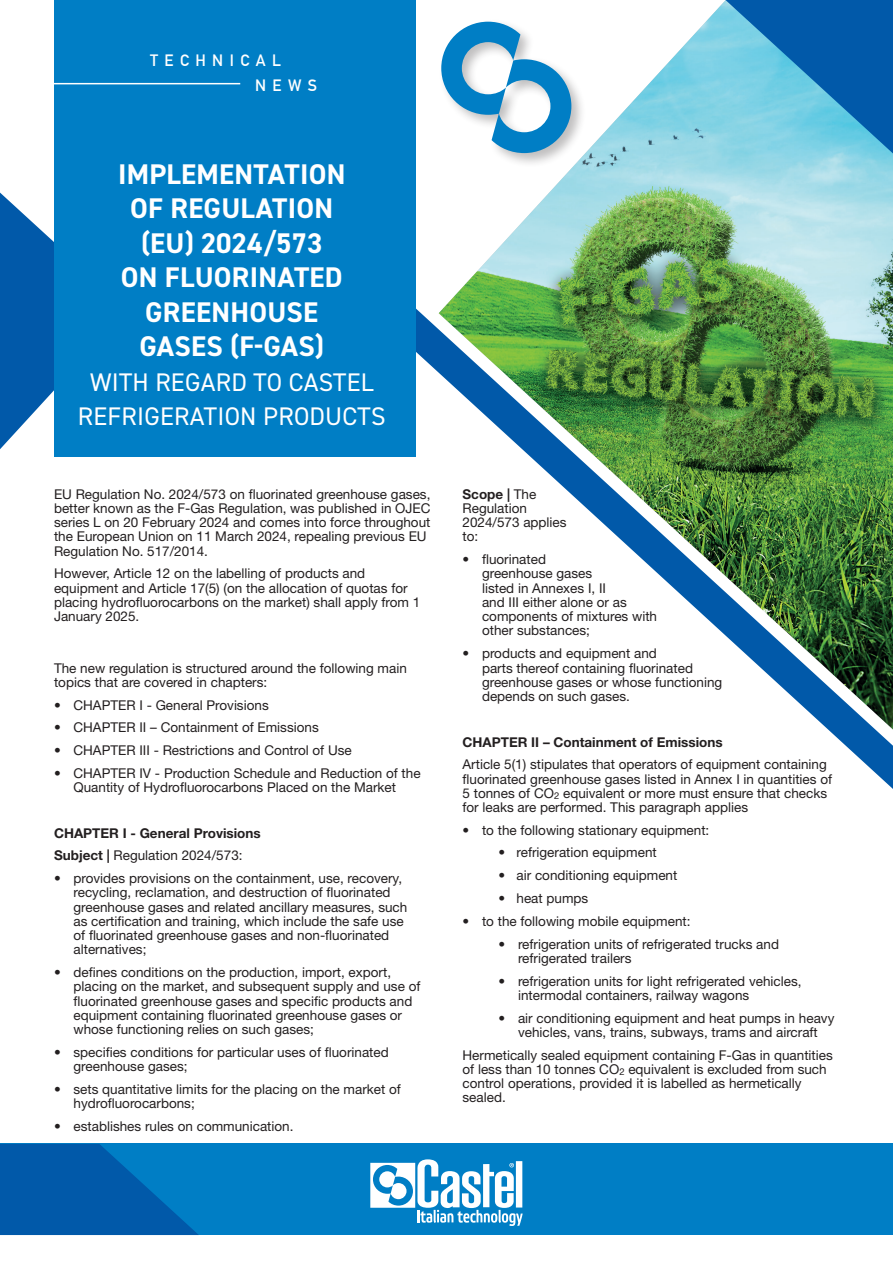
<style>
.page{position:relative;width:893px;height:1263px;background:#fff}
.page>*{position:absolute;margin:0;border:0;box-sizing:border-box;transform-origin:0 0}
.t1{font:700 28.5px/34.5px "DIN2014";letter-spacing:.01em;color:#fff;text-align:center}
.t2{font:25.5px/34.5px "DIN2014";letter-spacing:.01em;color:#fff;text-align:center}
.t3{font:700 16.05px/24.6px "DIN Alternate";letter-spacing:.4em;color:#fff}
.t4{font:13.5px/14.2px "Helvetica Neue LT Std";color:#231f20}
.t5{font:700 13.5px/22.8px "Helvetica Neue LT Std";color:#231f20}
.s1{font-weight:400}
.s2{font-weight:700}
</style>
<div class="page">
<svg style="left:359px;top:308px;width:534px;height:481px"></svg>
<img style="left:439px;top:1px;width:454px;height:728px">
<svg style="left:0;top:193px;width:54px;height:256px"></svg>
<div style="left:54px;top:0;width:362px;height:456px;background:#007ec5"></div>
<div style="left:438px;top:19px;width:148px;height:149px;background:#231f20;opacity:.29"></div>
<svg style="left:441px;top:22px;width:130px;height:131px"></svg>
<div style="left:0;top:1144px;width:893px;height:91px;background:#007ec5"></div>
<svg style="left:0;top:1144px;width:199px;height:91px"></svg>
<svg style="left:370px;top:1159px;width:153px;height:67px"></svg>
<svg style="left:725px;top:0;width:168px;height:153px"></svg>
<hr style="left:47px;top:83px;width:193px;height:1px;background:#fff">
<p class="t3" style="left:255px;top:47px;width:63px;text-indent:-105px">TECHNICAL<br>NEWS</p>
<h1 class="t1" style="left:118px;top:156px;width:229px">IMPLEMENTATION<br>OF REGULATION (EU) 2024/573<br>ON FLUORINATED<br>GREENHOUSE<br>GASES (F-GAS)</h1>
<h2 class="t2" style="left:78px;top:364px;width:309px">WITH REGARD TO CASTEL<br>REFRIGERATION PRODUCTS</h2>
<p class="t4" style="left:54px;top:487px;width:378px">EU Regulation No. 2024/573 on fluorinated greenhouse gases, better known as the F-Gas Regulation, was published in OJEC series L on 20 February 2024 and comes into force throughout the European Union on 11 March 2024, repealing previous EU Regulation No. 517/2014.</p>
<p class="t4" style="left:54px;top:566px;width:368px">However, Article 12 on the labelling of products and equipment and Article 17(5) (on the allocation of quotas for placing hydrofluorocarbons on the market) shall apply from 1<br>January 2025.</p>
<p class="t4" style="left:54px;top:660px;width:354px">The new regulation is structured around the following main topics that are covered in chapters:</p>
<p class="t4" style="left:54px;top:697px;width:216px">• CHAPTER I - General Provisions</p>
<p class="t4" style="left:54px;top:720px;width:266px">• CHAPTER II – Containment of Emissions</p>
<p class="t4" style="left:54px;top:743px;width:299px">• CHAPTER III - Restrictions and Control of Use</p>
<p class="t4" style="left:54px;top:766px;width:368px;text-align:center">• CHAPTER IV - Production Schedule and Reduction of the<br>Quantity of Hydrofluorocarbons Placed on the Market</p>
<p class="t5" style="left:54px;top:821px;width:208px">CHAPTER I - General Provisions<br>Subject | <span class="s1">Regulation 2024/573:</span></p>
<p class="t4" style="left:73px;top:871px;width:335px;text-indent:-19px">• provides provisions on the containment, use, recovery, recycling, reclamation, and destruction of fluorinated greenhouse gases and related ancillary measures, such as certification and training, which include the safe use of fluorinated greenhouse gases and non-fluorinated alternatives;</p>
<p class="t4" style="left:73px;top:965px;width:348px;text-indent:-19px">• defines conditions on the production, import, export, placing on the market, and subsequent supply and use of fluorinated greenhouse gases and specific products and equipment containing fluorinated greenhouse gases or whose functioning relies on such gases;</p>
<p class="t4" style="left:73px;top:1045px;width:317px;text-indent:-19px">• specifies conditions for particular uses of fluorinated greenhouse gases;</p>
<p class="t4" style="left:73px;top:1082px;width:329px;text-indent:-19px">• sets quantitative limits for the placing on the market of hydrofluorocarbons;</p>
<p class="t4" style="left:54px;top:1119px;width:241px">• establishes rules on communication.</p>
<p class="t4" style="left:463px;top:487px;width:106px"><span class="s2">Scope |</span> The<br>Regulation<br>2024/573 applies to:</p>
<p class="t4" style="left:482px;top:552px;width:177px;text-indent:-19px">• fluorinated<br>greenhouse gases<br>listed in Annexes I, II<br>and III either alone or as components of mixtures with other substances;</p>
<p class="t4" style="left:482px;top:646px;width:242px;text-indent:-19px">• products and equipment and<br>parts thereof containing fluorinated greenhouse gases or whose functioning depends on such gases.</p>
<p class="t5" style="left:463px;top:730px;width:262px">CHAPTER II – Containment of Emissions</p>
<p class="t4" style="left:463px;top:757px;width:371px">Article 5(1) stipulates that operators of equipment containing fluorinated greenhouse gases listed in Annex I in quantities of 5 tonnes of CO<sub>2</sub> equivalent or more must ensure that checks for leaks are performed. This paragraph applies</p>
<p class="t4" style="left:463px;top:823px;width:248px">• to the following stationary equipment:</p>
<p class="t4" style="left:498px;top:845px;width:160px">• refrigeration equipment</p>
<p class="t4" style="left:498px;top:868px;width:180px">• air conditioning equipment</p>
<p class="t4" style="left:498px;top:891px;width:91px">• heat pumps</p>
<p class="t4" style="left:462px;top:914px;width:230px">• to the following mobile equipment:</p>
<p class="t4" style="left:518px;top:936px;width:263px;text-indent:-19px">• refrigeration units of refrigerated trucks and refrigerated trailers</p>
<p class="t4" style="left:518px;top:973px;width:285px;text-indent:-19px">• refrigeration units for light refrigerated vehicles, intermodal containers, railway wagons</p>
<p class="t4" style="left:498px;top:1010px;width:337px;text-align:center">• air conditioning equipment and heat pumps in heavy vehicles, vans, trains, subways, trams and aircraft</p>
<p class="t4" style="left:462px;top:1047px;width:372px">Hermetically sealed equipment containing F-Gas in quantities of less than 10 tonnes CO<sub>2</sub> equivalent is excluded from such control operations, provided it is labelled as hermetically sealed.</p>
</div>
